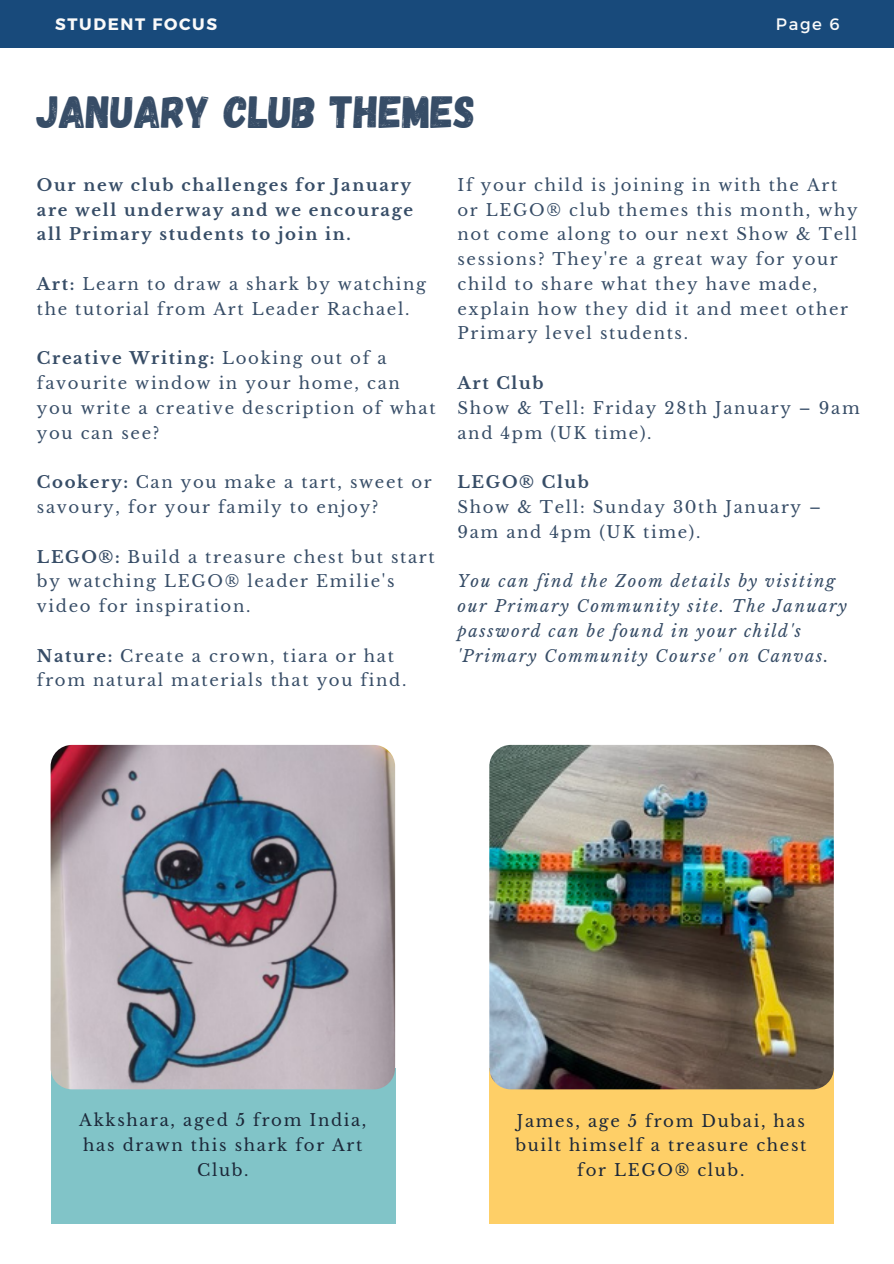
<style>
.page{position:relative;width:894px;height:1264px;background:#fff}
.page>*{position:absolute;margin:0;border:0;box-sizing:border-box;transform-origin:0 0}
.t1{font:45px "Gagalin";color:#374d67}
.t2{font:16.5px/24.8px "Libre Baskerville";letter-spacing:.1em;color:#374d67}
.t3{font:italic 16.5px/24.8px "Libre Baskerville";letter-spacing:.1em;color:#374d67}
.t4{font:16.5px/24.8px "Libre Baskerville";letter-spacing:.1em;color:#1c2839;text-align:center}
.t5{font:700 16.5px/24.8px "Libre Baskerville";letter-spacing:.1em;color:#374d67}
.t6{font:700 16.5px "Montserrat";letter-spacing:.1em;color:#fafafa}
.t7{font:16.5px "Montserrat";color:#fafafa}
.s1{font-weight:700}
</style>
<div class="page">
<div style="left:0;top:0;width:893px;height:47px;background:#184a7b"></div>
<div style="left:51px;top:1067px;width:344px;height:156px;background:#81c4c8"></div>
<img style="left:51px;top:745px;width:344px;height:344px;border-radius:21px">
<div style="left:489px;top:1067px;width:344px;height:156px;background:#fecf67"></div>
<img style="left:489px;top:745px;width:344px;height:344px;border-radius:21px">
<p class="t6" style="left:55px;top:14px;width:163px">STUDENT FOCUS</p>
<p class="t7" style="left:775px;top:13px;width:65px">Page 6</p>
<p class="t1" style="left:37px;top:83px;width:440px">JANUARY CLUB THEMES</p>
<p class="t5" style="left:37px;top:173px;width:377px">Our new club challenges for January are well underway and we encourage all Primary students to join in.</p>
<p class="t2" style="left:37px;top:272px;width:390px"><span class="s1">Art:</span> Learn to draw a shark by watching the tutorial from Art Leader Rachael.</p>
<p class="t2" style="left:37px;top:346px;width:400px"><span class="s1">Creative Writing:</span> Looking out of a favourite window in your home, can you write a creative description of what you can see?</p>
<p class="t2" style="left:37px;top:470px;width:396px"><span class="s1">Cookery:</span> Can you make a tart, sweet or savoury, for your family to enjoy?</p>
<p class="t2" style="left:37px;top:544px;width:399px"><span class="s1">LEGO®️ :</span> Build a treasure chest but start by watching LEGO®️ leader Emilie's video for inspiration.</p>
<p class="t2" style="left:37px;top:643px;width:371px"><span class="s1">Nature:</span> Create a crown, tiara or hat from natural materials that you find.</p>
<p class="t2" style="left:457px;top:173px;width:401px">If your child is joining in with the Art or LEGO®️ club themes this month, why not come along to our next Show &amp; Tell sessions? They're a great way for your child to share what they have made, explain how they did it and meet other Primary level students.</p>
<p class="t5" style="left:457px;top:371px;width:88px">Art Club</p>
<p class="t2" style="left:457px;top:395px;width:403px">Show &amp; Tell: Friday 28th January – 9am and 4pm (UK time).</p>
<p class="t5" style="left:457px;top:470px;width:133px">LEGO®️ Club</p>
<p class="t2" style="left:457px;top:495px;width:365px">Show &amp; Tell: Sunday 30th January –<br>9am and 4pm (UK time).</p>
<p class="t3" style="left:457px;top:569px;width:391px">You can find the Zoom details by visiting our Primary Community site. The January password can be found in your child's 'Primary Community Course' on Canvas.</p>
<p class="t4" style="left:79px;top:1108px;width:288px">Akkshara, aged 5 from India, has drawn this shark for Art<br>Club.</p>
<p class="t4" style="left:515px;top:1108px;width:292px">James, age 5 from Dubai, has built himself a treasure chest for LEGO®️ club.</p>
</div>
